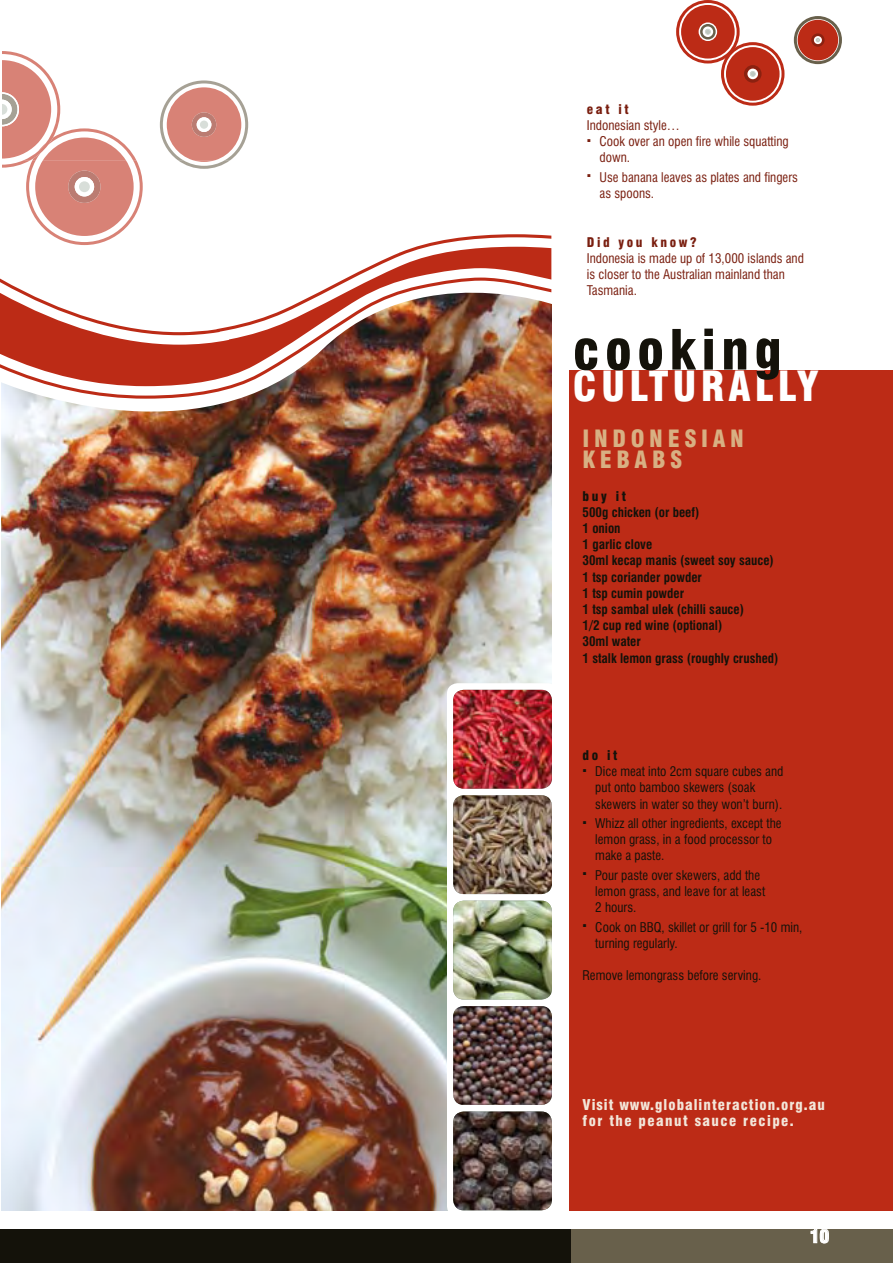
<style>
.page{position:relative;width:893px;height:1263px;background:#fff}
.page>*{position:absolute;margin:0;border:0;box-sizing:border-box;transform-origin:0 0}
.t1{font:900 condensed 54px "Swiss 721 BT";letter-spacing:.1em;color:#14120a}
.t2{font:900 condensed 40.5px "Swiss 721 BT";letter-spacing:.1em;color:#fff}
.t3{font:900 condensed 23.25px/21px "Swiss 721 BT";letter-spacing:.2em;color:#d8b083}
.t4{font:900 condensed 18px "Swiss 721 BT";color:#fff}
.t5{font:900 condensed 14.55px/16.2px "Swiss 721 BT";letter-spacing:.07em;color:#f3e6d9}
.t6{font:condensed 13.05px/16.2px "Swiss 721 BT";color:#14120a}
.t7{font:700 condensed 13.05px/16.2px "Swiss 721 BT";color:#14120a}
.t8{font:condensed 13.05px/16.2px "Swiss 721 BT";color:#7a1f10}
.t9{font:900 condensed 13.05px "Swiss 721 BT";letter-spacing:.2em;color:#7a1f10}
.t10{font:900 condensed 13.05px "Swiss 721 BT";letter-spacing:.2em;color:#14120a}
</style>
<div class="page">
<img style="left:1px;top:467px;width:551px;height:743px">
<img style="left:1px;top:235px;width:551px;height:232px">
<svg style="left:2px;top:51px;width:141px;height:183px"></svg>
<div style="left:79px;top:181px;width:11px;height:11px;background:#d8ded9;border-radius:50%"></div>
<svg style="left:160px;top:80px;width:88px;height:89px"></svg>
<div style="left:200px;top:121px;width:8px;height:8px;background:#d8ded9;border-radius:50%"></div>
<div style="left:570px;top:370px;width:323px;height:840px;background:#bc2b16"></div>
<div style="left:0;top:1229px;width:829px;height:34px;background:#14120a"></div>
<div style="left:571px;top:1229px;width:322px;height:34px;background:#68604b"></div>
<svg style="left:811px;top:1229px;width:18px;height:14px"></svg>
<svg style="left:1px;top:234px;width:550px;height:13px"></svg>
<img style="left:1px;top:386px;width:550px;height:13px">
<img style="left:0;top:247px;width:551px;height:139px">
<svg style="left:676px;top:0;width:108px;height:106px"></svg>
<div style="left:798px;top:20px;width:40px;height:40px;background:#bc2b16;border-radius:50%"></div>
<div style="left:794px;top:16px;width:48px;height:48px;border:3px solid #68604b;border-radius:50%"></div>
<svg style="left:811px;top:33px;width:13px;height:14px"></svg>
<div style="left:447px;top:683px;width:111px;height:534px;background:#fff;border-radius:11px"></div>
<img style="left:453px;top:690px;width:99px;height:99px;border-radius:11px">
<img style="left:453px;top:795px;width:99px;height:99px;border-radius:11px">
<img style="left:453px;top:901px;width:99px;height:98px;border-radius:11px">
<img style="left:453px;top:1006px;width:99px;height:99px;border-radius:11px">
<img style="left:453px;top:1111px;width:99px;height:99px;border-radius:11px">
<p class="t9" style="left:587px;top:101px;width:43px">eat it</p>
<p class="t8" style="left:587px;top:117px;width:95px">Indonesian style…</p>
<p class="t8" style="left:587px;top:133px;width:203px"><sup>.</sup> Cook over an open fire while squatting</p>
<p class="t8" style="left:600px;top:149px;width:32px">down.</p>
<p class="t8" style="left:600px;top:169px;width:200px;text-indent:-13px"><sup>.</sup> Use banana leaves as plates and fingers as spoons.</p>
<p class="t9" style="left:587px;top:234px;width:111px">Did you know?</p>
<p class="t8" style="left:587px;top:250px;width:219px">Indonesia is made up of 13,000 islands and is closer to the Australian mainland than<br>Tasmania.</p>
<h1 class="t1" style="left:573px;top:318px;width:211px">cooking</h1>
<h2 class="t2" style="left:573px;top:362px;width:247px">CULTURALLY</h2>
<h3 class="t3" style="left:583px;top:428px;width:163px">INDONESIAN<br>KEBABS</h3>
<p class="t10" style="left:583px;top:488px;width:45px">buy it</p>
<p class="t7" style="left:583px;top:504px;width:198px">500g chicken (or beef)<br>1 onion<br>1 garlic clove<br>30ml kecap manis (sweet soy sauce)<br>1 tsp coriander powder<br>1 tsp cumin powder<br>1 tsp sambal ulek (chilli sauce)<br>1/2 cup red wine (optional)<br>30ml water<br>1 stalk lemon grass (roughly crushed)</p>
<p class="t10" style="left:583px;top:747px;width:36px">do it</p>
<p class="t6" style="left:583px;top:763px;width:202px"><sup>.</sup> Dice meat into 2cm square cubes and</p>
<p class="t6" style="left:595px;top:779px;width:161px">put onto bamboo skewers (soak</p>
<p class="t6" style="left:595px;top:796px;width:189px">skewers in water so they won’t burn).</p>
<p class="t6" style="left:595px;top:815px;width:188px;text-indent:-13px"><sup>.</sup> Whizz all other ingredients, except the lemon grass, in a food processor to make a paste.</p>
<p class="t6" style="left:595px;top:867px;width:171px;text-indent:-13px"><sup>.</sup> Pour paste over skewers, add the lemon grass, and leave for at least<br>2 hours.</p>
<p class="t6" style="left:595px;top:919px;width:209px;text-indent:-13px"><sup>.</sup> Cook on BBQ, skillet or grill for 5 -10 min, turning regularly.</p>
<p class="t6" style="left:583px;top:967px;width:180px">Remove lemongrass before serving.</p>
<p class="t5" style="left:583px;top:1097px;width:244px">Visit www.globalinteraction.org.au for the peanut sauce recipe.</p>
<h3 class="t4" style="left:810px;top:1225px;width:21px">10</h3>
</div>
